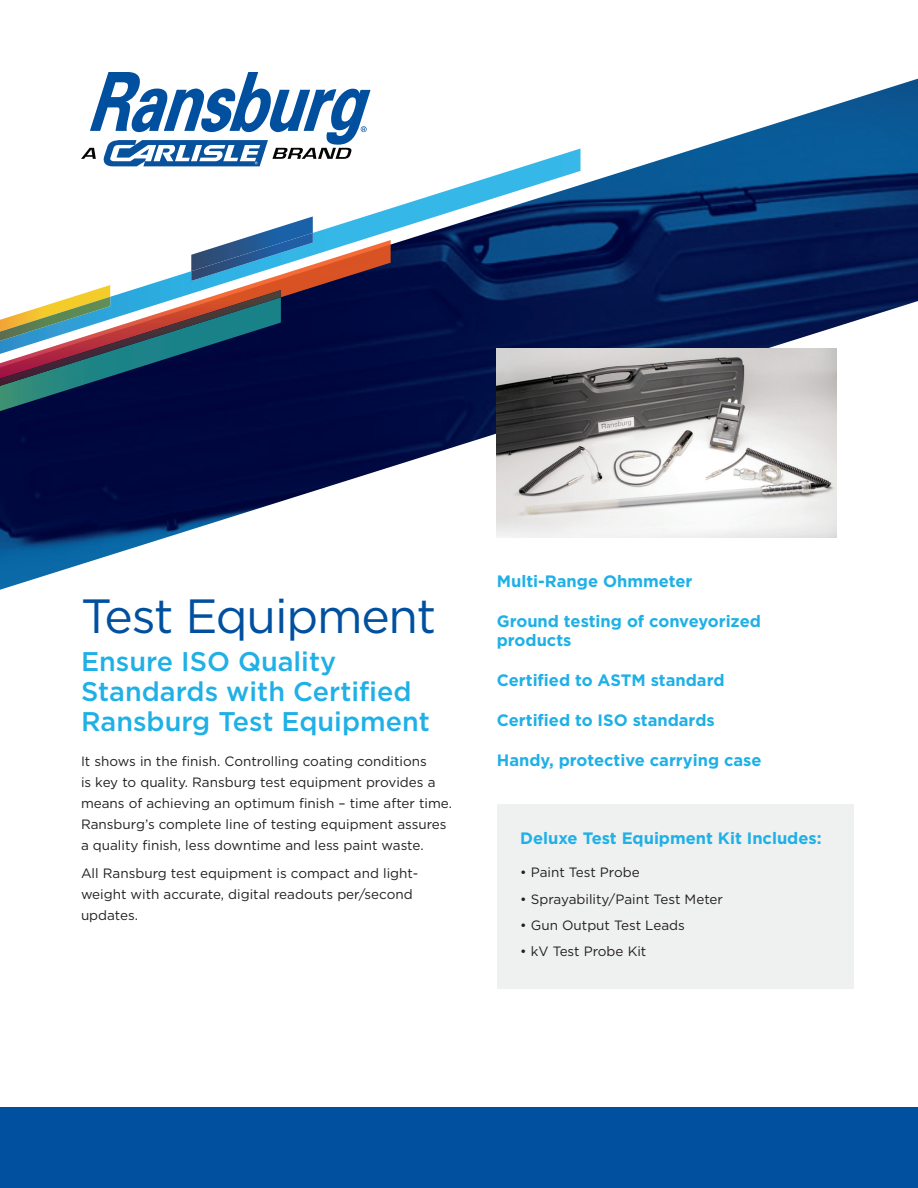
<style>
.page{position:relative;width:918px;height:1188px;background:#fff}
.page>*{position:absolute;margin:0;border:0;box-sizing:border-box;transform-origin:0 0}
.t1{font:48px "Gotham";letter-spacing:-.025em;color:#01509f}
.t2{font:500 27px/30px "Gotham";color:#1fb0e6}
.t3{font:700 16.5px/19.5px "Gotham";color:#1fb0e6}
.t4{font:13.5px/21px "Gotham";color:#231f20}
</style>
<div class="page">
<div style="left:497px;top:805px;width:356px;height:184px;background:#eff0f0"></div>
<img style="left:0;top:79px;width:918px;height:511px">
<div style="left:0;top:1107px;width:918px;height:81px;background:#01509f"></div>
<svg style="left:0;top:148px;width:580px;height:210px"></svg>
<svg style="left:191px;top:216px;width:122px;height:17px"></svg>
<img style="left:191px;top:233px;width:122px;height:7px">
<svg style="left:0;top:390px;width:281px;height:25px;background:#051344"></svg>
<svg style="left:0;top:240px;width:391px;height:143px"></svg>
<img style="left:0;top:290px;width:281px;height:100px">
<svg style="left:81px;top:72px;width:289px;height:94px"></svg>
<img style="left:497px;top:348px;width:340px;height:189px">
<h1 class="t1" style="left:81px;top:585px;width:357px">Test Equipment</h1>
<h2 class="t2" style="left:81px;top:647px;width:350px">Ensure ISO Quality<br>Standards with Certified<br>Ransburg Test Equipment</h2>
<p class="t4" style="left:81px;top:750px;width:373px">It shows in the finish. Controlling coating conditions<br>is key to quality. Ransburg test equipment provides a means of achieving an optimum finish – time after time.<br>Ransburg’s complete line of testing equipment assures a quality finish, less downtime and less paint waste.</p>
<p class="t4" style="left:81px;top:862px;width:339px">All Ransburg test equipment is compact and light&shy;weight with accurate, digital readouts per/second updates.</p>
<p class="t3" style="left:497px;top:572px;width:197px">Multi-Range Ohmmeter</p>
<p class="t3" style="left:497px;top:611px;width:266px">Ground testing of conveyorized products</p>
<p class="t3" style="left:497px;top:671px;width:229px">Certified to ASTM standard</p>
<p class="t3" style="left:497px;top:710px;width:219px">Certified to ISO standards</p>
<p class="t3" style="left:497px;top:750px;width:266px">Handy, protective carrying case</p>
<p class="t3" style="left:520px;top:829px;width:303px">Deluxe Test Equipment Kit Includes:</p>
<p class="t4" style="left:520px;top:862px;width:121px">• Paint Test Probe</p>
<p class="t4" style="left:520px;top:888px;width:204px">• Sprayability/Paint Test Meter</p>
<p class="t4" style="left:520px;top:914px;width:166px">• Gun Output Test Leads</p>
<p class="t4" style="left:520px;top:940px;width:128px">• kV Test Probe Kit</p>
</div>
